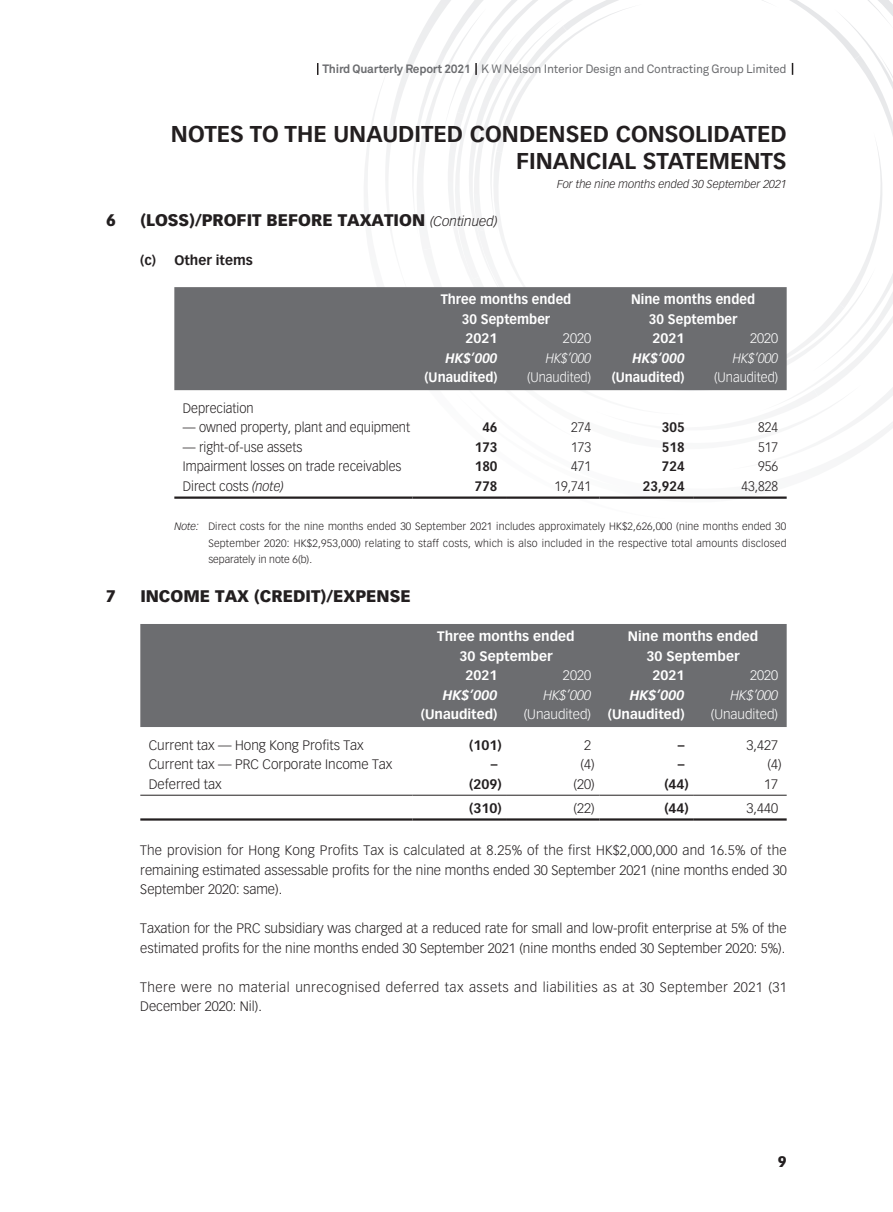
<style>
.page{position:relative;width:893px;height:1212px;background:#fff}
.page>*{position:absolute;margin:0;border:0;box-sizing:border-box;transform-origin:0 0}
.t1{font:700 22.5px/27px "Vectora LT Std";color:#231f20;text-align:right}
.t2{font:900 16.5px "Vectora LT Std";color:#231f20}
.t3{font:900 15px "Vectora LT Std";color:#231f20}
.t4{font:300 13.5px/19.5px "Vectora LT Std";color:#231f20;text-align:justify}
.t5{font:300 13.5px "Vectora LT Std";color:#231f20;scale:.95 1}
.t6{font:300 13.5px/19.5px "Vectora LT Std";letter-spacing:.035em;color:#231f20}
.t7{font:700 13.5px/19.5px "Vectora LT Std";color:#fff;text-align:center}
.t8{font:700 13.5px/19.5px "Vectora LT Std";color:#fff;text-align:center;scale:.95 1}
.t9{font:300 13.5px "Vectora LT Std";color:#fff}
.t10{font:700 13.5px "Vectora LT Std";color:#231f20}
.t11{font:700 13.5px "Vectora LT Std";color:#231f20;scale:.95 1}
.t12{font:300 13.5px "Vectora LT Std";color:#fff;scale:.95 1}
.t13{font:italic 700 13.5px "Vectora LT Std";color:#fff;scale:.95 1}
.t14{font:italic 300 13.5px "Vectora LT Std";color:#fff;scale:.95 1}
.t15{font:italic 700 13.5px "Vectora LT Std";color:#fff}
.t16{font:italic 300 13.5px "Vectora LT Std";color:#fff}
.t17{font:12px "Akkurat Pro";letter-spacing:-.02em;color:#6c6d70}
.t18{font:italic 300 11.25px "Vectora LT Std";color:#231f20}
.t19{font:300 10.5px/16.5px "Vectora LT Std";letter-spacing:.02em;color:#231f20;text-align:justify}
.s1{font-weight:700}
.s2{font-weight:300;font-style:italic;font-size:13.5px}
.s3{font-style:italic}
</style>
<div class="page">
<svg style="left:317px;top:63px;width:1px;height:12px"></svg>
<svg style="left:361px;top:0;width:532px;height:446px"></svg>
<div style="left:174px;top:287px;width:613px;height:103px;background:#6c6d70"></div>
<hr style="left:174px;top:496px;width:238px;height:3px;background:#231f20">
<hr style="left:412px;top:496px;width:94px;height:3px;background:#231f20">
<hr style="left:506px;top:496px;width:94px;height:3px;background:#231f20">
<hr style="left:600px;top:496px;width:93px;height:3px;background:#231f20">
<hr style="left:693px;top:496px;width:94px;height:3px;background:#231f20">
<div style="left:140px;top:624px;width:647px;height:103px;background:#6c6d70"></div>
<hr style="left:140px;top:795px;width:272px;height:1px;background:#231f20">
<hr style="left:412px;top:795px;width:94px;height:1px;background:#231f20">
<hr style="left:506px;top:795px;width:94px;height:1px;background:#231f20">
<hr style="left:600px;top:795px;width:93px;height:1px;background:#231f20">
<hr style="left:693px;top:795px;width:94px;height:1px;background:#231f20">
<hr style="left:140px;top:818px;width:272px;height:3px;background:#231f20">
<hr style="left:412px;top:818px;width:94px;height:3px;background:#231f20">
<hr style="left:506px;top:818px;width:94px;height:3px;background:#231f20">
<hr style="left:600px;top:818px;width:93px;height:3px;background:#231f20">
<hr style="left:693px;top:818px;width:94px;height:3px;background:#231f20">
<p class="t17" style="left:322px;top:62px;width:466px"><span class="s1">Third Quarterly Report 2021</span> K W Nelson Interior Design and Contracting Group Limited</p>
<h1 class="t1" style="left:171px;top:120px;width:617px">NOTES TO THE UNAUDITED CONDENSED CONSOLIDATED<br>FINANCIAL STATEMENTS</h1>
<p class="t18" style="left:557px;top:177px;width:231px">For the nine months ended 30 September 2021</p>
<p class="t2" style="left:106px;top:210px;width:11px">6</p>
<p class="t2" style="left:140px;top:210px;width:359px">(LOSS)/PROFIT BEFORE TAXATION <span class="s2">(Continued)</span></p>
<p class="t10" style="left:140px;top:252px;width:114px">(c) Other items</p>
<p class="t8" style="left:441px;top:290px;width:139px">Three months ended<br>30 September</p>
<p class="t8" style="left:631px;top:290px;width:132px">Nine months ended<br>30 September</p>
<p class="t7" style="left:466px;top:329px;width:33px">2021</p>
<p class="t9" style="left:563px;top:331px;width:30px">2020</p>
<p class="t7" style="left:653px;top:329px;width:33px">2021</p>
<p class="t9" style="left:750px;top:331px;width:30px">2020</p>
<p class="t13" style="left:446px;top:350px;width:56px">HK$’000</p>
<p class="t14" style="left:546px;top:350px;width:49px">HK$’000</p>
<p class="t13" style="left:633px;top:350px;width:56px">HK$’000</p>
<p class="t14" style="left:733px;top:350px;width:49px">HK$’000</p>
<p class="t8" style="left:425px;top:368px;width:78px">(Unaudited)</p>
<p class="t12" style="left:527px;top:370px;width:69px">(Unaudited)</p>
<p class="t8" style="left:612px;top:368px;width:78px">(Unaudited)</p>
<p class="t12" style="left:714px;top:370px;width:69px">(Unaudited)</p>
<p class="t5" style="left:183px;top:400px;width:76px">Depreciation</p>
<p class="t5" style="left:183px;top:420px;width:241px">— owned property, plant and equipment</p>
<p class="t11" style="left:482px;top:419px;width:17px">46</p>
<p class="t5" style="left:571px;top:420px;width:23px">274</p>
<p class="t11" style="left:662px;top:419px;width:25px">305</p>
<p class="t5" style="left:758px;top:420px;width:23px">824</p>
<p class="t5" style="left:183px;top:439px;width:127px">— right-of-use assets</p>
<p class="t11" style="left:475px;top:439px;width:25px">173</p>
<p class="t5" style="left:571px;top:439px;width:23px">173</p>
<p class="t11" style="left:662px;top:439px;width:25px">518</p>
<p class="t5" style="left:758px;top:439px;width:23px">517</p>
<p class="t5" style="left:183px;top:459px;width:232px">Impairment losses on trade receivables</p>
<p class="t11" style="left:475px;top:458px;width:25px">180</p>
<p class="t5" style="left:571px;top:459px;width:23px">471</p>
<p class="t11" style="left:662px;top:458px;width:25px">724</p>
<p class="t5" style="left:758px;top:459px;width:23px">956</p>
<p class="t5" style="left:183px;top:478px;width:108px">Direct costs <span class="s3">(note)</span></p>
<p class="t11" style="left:475px;top:478px;width:25px">778</p>
<p class="t5" style="left:554px;top:478px;width:40px">19,741</p>
<p class="t11" style="left:643px;top:478px;width:45px">23,924</p>
<p class="t5" style="left:742px;top:478px;width:40px">43,828</p>
<p class="t19" style="left:208px;top:518px;width:580px;text-indent:-34px"><span class="s3">Note:</span> Direct costs for the nine months ended 30 September 2021 includes approximately HK$2,626,000 (nine months ended 30<br>September 2020: HK$2,953,000) relating to staff costs, which is also included in the respective total amounts disclosed separately in note 6(b).</p>
<p class="t2" style="left:106px;top:586px;width:11px">7</p>
<p class="t2" style="left:140px;top:586px;width:272px">INCOME TAX (CREDIT)/EXPENSE</p>
<p class="t7" style="left:437px;top:627px;width:139px">Three months ended<br>30 September</p>
<p class="t7" style="left:628px;top:627px;width:132px">Nine months ended<br>30 September</p>
<p class="t7" style="left:466px;top:666px;width:33px">2021</p>
<p class="t9" style="left:563px;top:667px;width:30px">2020</p>
<p class="t7" style="left:653px;top:666px;width:33px">2021</p>
<p class="t9" style="left:750px;top:667px;width:30px">2020</p>
<p class="t15" style="left:443px;top:687px;width:56px">HK$’000</p>
<p class="t16" style="left:543px;top:687px;width:49px">HK$’000</p>
<p class="t15" style="left:630px;top:687px;width:56px">HK$’000</p>
<p class="t16" style="left:730px;top:687px;width:49px">HK$’000</p>
<p class="t7" style="left:421px;top:705px;width:78px">(Unaudited)</p>
<p class="t9" style="left:524px;top:706px;width:162px">(Unaudited) <span class="s1">(Unaudited)</span></p>
<p class="t9" style="left:711px;top:706px;width:69px">(Unaudited)</p>
<p class="t4" style="left:149px;top:735px;width:216px">Current tax — Hong Kong Profits Tax</p>
<p class="t10" style="left:469px;top:737px;width:34px">(101)</p>
<p class="t4" style="left:584px;top:735px;width:9px">2</p>
<p class="t10" style="left:678px;top:737px;width:8px">–</p>
<p class="t4" style="left:747px;top:735px;width:33px">3,427</p>
<p class="t4" style="left:149px;top:755px;width:245px">Current tax — PRC Corporate Income Tax</p>
<p class="t10" style="left:491px;top:756px;width:8px">–</p>
<p class="t4" style="left:580px;top:755px;width:16px">(4)</p>
<p class="t10" style="left:678px;top:756px;width:8px">–</p>
<p class="t4" style="left:768px;top:755px;width:16px">(4)</p>
<p class="t4" style="left:149px;top:774px;width:74px">Deferred tax</p>
<p class="t10" style="left:469px;top:776px;width:34px">(209)</p>
<p class="t4" style="left:573px;top:774px;width:23px">(20)</p>
<p class="t10" style="left:664px;top:776px;width:26px">(44)</p>
<p class="t4" style="left:764px;top:774px;width:16px">17</p>
<p class="t10" style="left:469px;top:800px;width:34px">(310)</p>
<p class="t4" style="left:573px;top:798px;width:23px">(22)</p>
<p class="t10" style="left:664px;top:800px;width:26px">(44)</p>
<p class="t4" style="left:747px;top:798px;width:33px">3,440</p>
<p class="t4" style="left:140px;top:841px;width:648px">The provision for Hong Kong Profits Tax is calculated at 8.25% of the first HK$2,000,000 and 16.5% of the remaining estimated assessable profits for the nine months ended 30 September 2021 (nine months ended 30<br>September 2020: same).</p>
<p class="t4" style="left:140px;top:919px;width:648px">Taxation for the PRC subsidiary was charged at a reduced rate for small and low-profit enterprise at 5% of the estimated profits for the nine months ended 30 September 2021 (nine months ended 30 September 2020: 5%).</p>
<p class="t6" style="left:140px;top:977px;width:648px">There were no material unrecognised deferred tax assets and liabilities as at 30 September 2021 (31<br>December 2020: Nil).</p>
<p class="t3" style="left:778px;top:1152px;width:10px">9</p>
</div>
